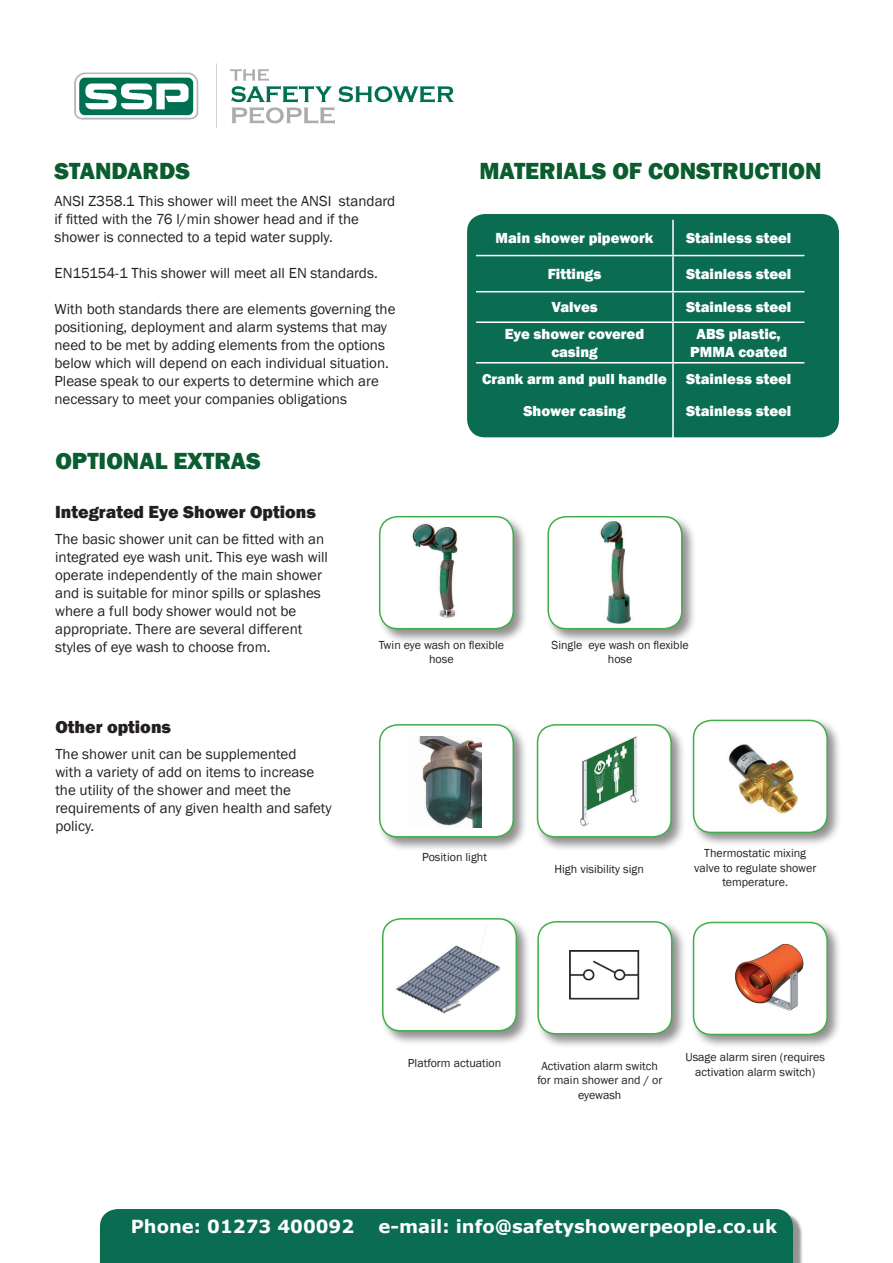
<style>
.page{position:relative;width:893px;height:1263px;background:#fff}
.page>*{position:absolute;margin:0;border:0;box-sizing:border-box;transform-origin:0 0}
.t1{font:800 24px "Franklin Gothic";color:#0b5c2f}
.t2{font:700 18px "Verdana";color:#fff}
.t3{font:800 18px "Franklin Gothic";color:#231f20}
.t4{font:15px/18px "Franklin Gothic";color:#231f20}
.t5{font:800 15px/18px "Franklin Gothic";color:#fff;text-align:center}
.t6{font:12px/14.4px "Franklin Gothic";color:#231f20;text-align:center}
</style>
<div class="page">
<img style="left:74px;top:63px;width:380px;height:66px">
<div style="left:100px;top:1209px;width:693px;height:54px;background:#0a6d52"></div>
<div style="left:467px;top:214px;width:372px;height:223px;background:#0a6d52;border-radius:18px"></div>
<hr style="left:672px;top:220px;width:2px;height:35px;background:#fff">
<hr style="left:476px;top:255px;width:197px;height:1px;background:#fff">
<hr style="left:673px;top:255px;width:131px;height:1px;background:#fff">
<hr style="left:672px;top:256px;width:2px;height:35px;background:#fff">
<hr style="left:476px;top:291px;width:197px;height:1px;background:#fff">
<hr style="left:673px;top:291px;width:131px;height:1px;background:#fff">
<hr style="left:672px;top:292px;width:2px;height:29px;background:#fff">
<hr style="left:476px;top:321px;width:197px;height:2px;background:#fff">
<hr style="left:673px;top:321px;width:131px;height:2px;background:#fff">
<hr style="left:672px;top:323px;width:2px;height:39px;background:#fff">
<hr style="left:476px;top:362px;width:197px;height:1px;background:#fff">
<hr style="left:673px;top:362px;width:131px;height:1px;background:#fff">
<hr style="left:672px;top:363px;width:2px;height:32px;background:#fff">
<hr style="left:672px;top:395px;width:2px;height:32px;background:#fff">
<hr style="left:672px;top:427px;width:2px;height:32px;background:#fff">
<div style="left:690px;top:717px;width:152px;height:131px;background:#231f20;opacity:.5"></div>
<div style="left:693px;top:720px;width:134px;height:112px;background:#fff;border-radius:18px"></div>
<div style="left:693px;top:720px;width:135px;height:113px;border:2px solid #40ae49;border-radius:18px"></div>
<div style="left:690px;top:919px;width:152px;height:131px;background:#231f20;opacity:.5"></div>
<div style="left:693px;top:922px;width:134px;height:112px;background:#fff;border-radius:18px"></div>
<div style="left:693px;top:922px;width:135px;height:113px;border:2px solid #40ae49;border-radius:18px"></div>
<img style="left:728px;top:744px;width:71px;height:70px">
<div style="left:377px;top:722px;width:151px;height:130px;background:#231f20;opacity:.5"></div>
<div style="left:380px;top:725px;width:133px;height:112px;background:#fff;border-radius:18px"></div>
<div style="left:379px;top:724px;width:135px;height:113px;border:2px solid #40ae49;border-radius:18px"></div>
<div style="left:535px;top:722px;width:151px;height:130px;background:#231f20;opacity:.5"></div>
<div style="left:537px;top:725px;width:134px;height:112px;background:#fff;border-radius:18px"></div>
<div style="left:537px;top:724px;width:135px;height:113px;border:2px solid #40ae49;border-radius:18px"></div>
<img style="left:580px;top:736px;width:59px;height:90px">
<img style="left:734px;top:944px;width:70px;height:67px">
<div style="left:377px;top:514px;width:151px;height:130px;background:#231f20;opacity:.5"></div>
<div style="left:380px;top:517px;width:133px;height:112px;background:#fff;border-radius:18px"></div>
<div style="left:379px;top:516px;width:135px;height:113px;border:2px solid #40ae49;border-radius:18px"></div>
<img style="left:412px;top:523px;width:46px;height:95px">
<div style="left:545px;top:514px;width:152px;height:130px;background:#231f20;opacity:.5"></div>
<div style="left:548px;top:517px;width:134px;height:112px;background:#fff;border-radius:18px"></div>
<img style="left:600px;top:521px;width:31px;height:103px">
<div style="left:547px;top:516px;width:136px;height:113px;border:2px solid #40ae49;border-radius:18px"></div>
<img style="left:418px;top:737px;width:63px;height:91px">
<div style="left:380px;top:916px;width:151px;height:130px;background:#231f20;opacity:.5"></div>
<div style="left:383px;top:919px;width:133px;height:112px;background:#fff;border-radius:18px"></div>
<div style="left:382px;top:918px;width:135px;height:113px;border:2px solid #40ae49;border-radius:18px"></div>
<img style="left:396px;top:932px;width:104px;height:82px">
<div style="left:535px;top:919px;width:152px;height:130px;background:#231f20;opacity:.5"></div>
<div style="left:538px;top:922px;width:134px;height:112px;background:#fff;border-radius:18px"></div>
<div style="left:537px;top:921px;width:135px;height:113px;border:2px solid #40ae49;border-radius:18px"></div>
<img style="left:570px;top:950px;width:69px;height:49px">
<p class="t1" style="left:55px;top:156px;width:137px">STANDARDS</p>
<p class="t4" style="left:55px;top:192px;width:342px">ANSI Z358.1 This shower will meet the ANSI standard if fitted with the 76 l/min shower head and if the shower is connected to a tepid water supply.</p>
<p class="t4" style="left:55px;top:264px;width:325px">EN15154-1 This shower will meet all EN standards.</p>
<p class="t4" style="left:55px;top:300px;width:343px">With both standards there are elements governing the positioning, deployment and alarm systems that may need to be met by adding elements from the options below which will depend on each individual situation.<br>Please speak to our experts to determine which are necessary to meet your companies obligations</p>
<p class="t1" style="left:55px;top:445px;width:207px">OPTIONAL EXTRAS</p>
<p class="t1" style="left:479px;top:156px;width:344px">MATERIALS OF CONSTRUCTION</p>
<p class="t5" style="left:496px;top:229px;width:159px">Main shower pipework</p>
<p class="t5" style="left:686px;top:229px;width:107px">Stainless steel</p>
<p class="t5" style="left:548px;top:265px;width:55px">Fittings</p>
<p class="t5" style="left:686px;top:265px;width:107px">Stainless steel</p>
<p class="t5" style="left:551px;top:298px;width:48px">Valves</p>
<p class="t5" style="left:686px;top:298px;width:107px">Stainless steel</p>
<p class="t5" style="left:505px;top:325px;width:141px">Eye shower covered casing</p>
<p class="t5" style="left:690px;top:325px;width:98px">ABS plastic,<br>PMMA coated</p>
<p class="t5" style="left:482px;top:370px;width:186px">Crank arm and pull handle</p>
<p class="t5" style="left:686px;top:370px;width:107px">Stainless steel</p>
<p class="t5" style="left:523px;top:402px;width:104px">Shower casing</p>
<p class="t5" style="left:686px;top:402px;width:107px">Stainless steel</p>
<p class="t3" style="left:55px;top:500px;width:262px">Integrated Eye Shower Options</p>
<p class="t4" style="left:55px;top:531px;width:274px">The basic shower unit can be fitted with an integrated eye wash unit. This eye wash will operate independently of the main shower and is suitable for minor spills or splashes where a full body shower would not be appropriate. There are several different styles of eye wash to choose from.</p>
<p class="t3" style="left:55px;top:715px;width:117px">Other options</p>
<p class="t4" style="left:55px;top:746px;width:278px">The shower unit can be supplemented<br>with a variety of add on items to increase the utility of the shower and meet the requirements of any given health and safety policy.</p>
<p class="t6" style="left:379px;top:638px;width:127px">Twin eye wash on flexible hose</p>
<p class="t6" style="left:552px;top:638px;width:139px">Single eye wash on flexible hose</p>
<p class="t6" style="left:422px;top:850px;width:66px">Position light</p>
<p class="t6" style="left:554px;top:862px;width:91px">High visibility sign</p>
<p class="t6" style="left:694px;top:846px;width:124px">Thermostatic mixing valve to regulate shower temperature.</p>
<p class="t6" style="left:408px;top:1056px;width:95px">Platform actuation</p>
<p class="t6" style="left:537px;top:1059px;width:126px">Activation alarm switch for main shower and / or eyewash</p>
<p class="t6" style="left:685px;top:1050px;width:141px">Usage alarm siren (requires activation alarm switch)</p>
<p class="t2" style="left:131px;top:1214px;width:225px">Phone: 01273 400092</p>
<p class="t2" style="left:378px;top:1214px;width:400px">e-mail: info@safetyshowerpeople.co.uk</p>
</div>
